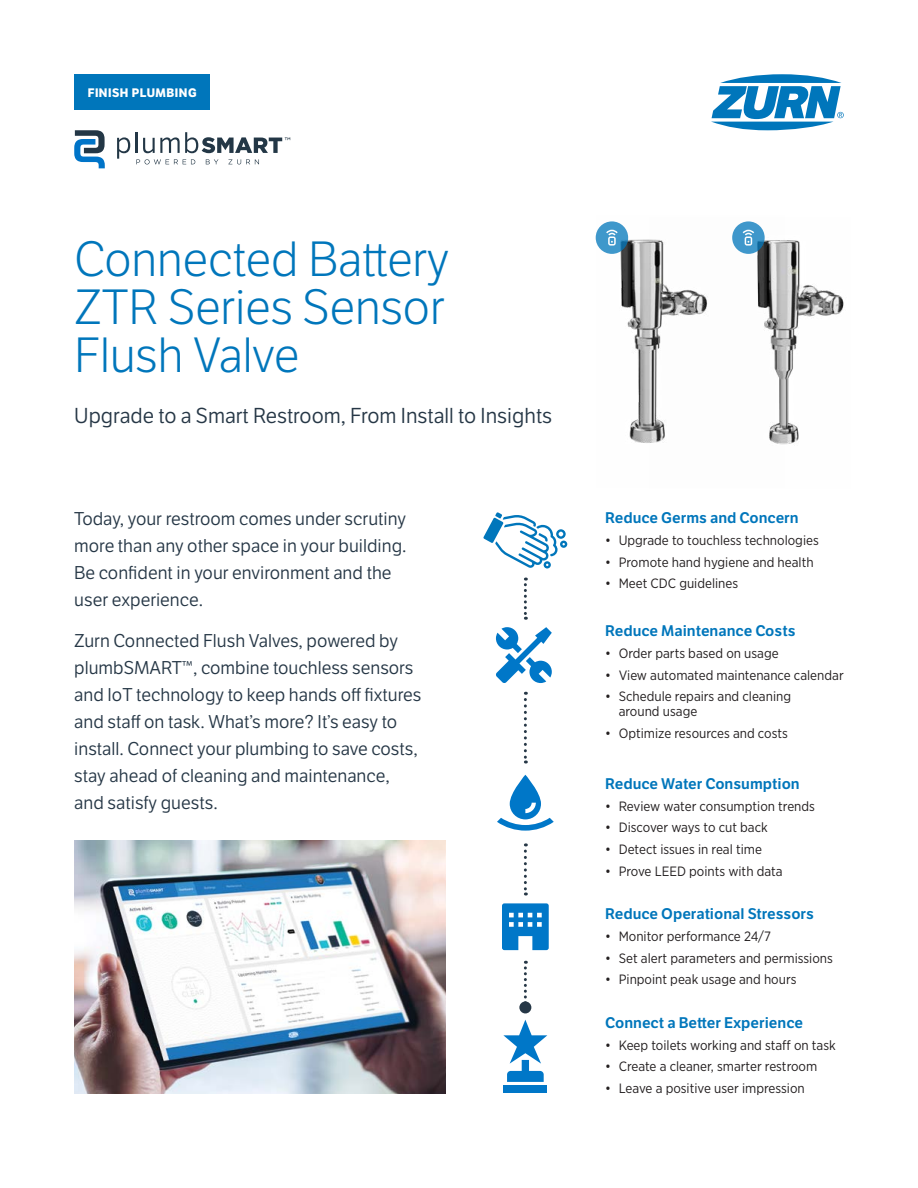
<style>
.page{position:relative;width:918px;height:1188px;background:#fff}
.page>*{position:absolute;margin:0;border:0;box-sizing:border-box;transform-origin:0 0}
.t1{font:48px/48px "LFT Etica Lt";color:#0076bb;text-align:justify}
.t2{font:21px "LFT Etica Bk";color:#263746}
.t3{font:18px/27px "LFT Etica Bk";color:#263746}
.t4{font:15px "LFT Etica SB";color:#0076bb}
.t5{font:13.5px/15px "Gotham Narrow";color:#231f20}
.t6{font:700 12px "LFT Etica";letter-spacing:.04em;color:#fff}
</style>
<div class="page">
<svg style="left:711px;top:74px;width:133px;height:56px"></svg>
<div style="left:74px;top:74px;width:136px;height:36px;background:#0076bb"></div>
<img style="left:620px;top:236px;width:30px;height:207px">
<img style="left:650px;top:239px;width:194px;height:206px">
<svg style="left:596px;top:221px;width:32px;height:33px"></svg>
<svg style="left:732px;top:221px;width:33px;height:33px"></svg>
<svg style="left:74px;top:130px;width:31px;height:38px"></svg>
<svg style="left:117px;top:137px;width:13px;height:22px"></svg>
<hr style="left:135px;top:132px;width:2px;height:21px;background:#233746">
<svg style="left:136px;top:159px;width:59px;height:5px"></svg>
<svg style="left:206px;top:159px;width:12px;height:5px"></svg>
<svg style="left:228px;top:159px;width:31px;height:5px"></svg>
<svg style="left:143px;top:132px;width:147px;height:21px"></svg>
<img style="left:74px;top:840px;width:372px;height:254px">
<svg style="left:483px;top:512px;width:84px;height:57px"></svg>
<svg style="left:496px;top:627px;width:56px;height:56px"></svg>
<svg style="left:497px;top:775px;width:57px;height:56px"></svg>
<svg style="left:502px;top:903px;width:47px;height:47px;background:#2e8fd2"></svg>
<div style="left:503px;top:1086px;width:44px;height:7px;background:#0077c8"></div>
<svg style="left:503px;top:1020px;width:44px;height:62px"></svg>
<svg style="left:524px;top:692px;width:3px;height:72px"></svg>
<svg style="left:524px;top:843px;width:3px;height:53px"></svg>
<svg style="left:524px;top:961px;width:3px;height:38px"></svg>
<div style="left:519px;top:1001px;width:12px;height:12px;background:#263746;border-radius:50%"></div>
<svg style="left:524px;top:578px;width:3px;height:42px"></svg>
<p class="t6" style="left:88px;top:85px;width:110px">FINISH PLUMBING</p>
<h1 class="t1" style="left:74px;top:237px;width:376px">Connected Battery ZTR Series Sensor Flush Valve</h1>
<h2 class="t2" style="left:74px;top:403px;width:480px">Upgrade to a Smart Restroom, From Install to Insights</h2>
<h3 class="t3" style="left:74px;top:506px;width:334px">Today, your restroom comes under scrutiny more than any other space in your building.<br>Be confident in your environment and the user experience.</h3>
<p class="t3" style="left:74px;top:627px;width:349px">Zurn Connected Flush Valves, powered by plumbSMART™, combine touchless sensors and IoT technology to keep hands off fixtures and staff on task. What’s more? It’s easy to install. Connect your plumbing to save costs, stay ahead of cleaning and maintenance, and satisfy guests.</p>
<p class="t4" style="left:605px;top:509px;width:195px">Reduce Germs and Concern</p>
<p class="t5" style="left:605px;top:532px;width:215px">• Upgrade to touchless technologies</p>
<p class="t5" style="left:605px;top:554px;width:210px">• Promote hand hygiene and health</p>
<p class="t5" style="left:605px;top:576px;width:135px">• Meet CDC guidelines</p>
<p class="t4" style="left:605px;top:622px;width:192px">Reduce Maintenance Costs</p>
<p class="t5" style="left:605px;top:645px;width:175px">• Order parts based on usage</p>
<p class="t5" style="left:605px;top:667px;width:240px">• View automated maintenance calendar</p>
<p class="t5" style="left:619px;top:689px;width:174px;text-indent:-14px">• Schedule repairs and cleaning around usage</p>
<p class="t5" style="left:605px;top:726px;width:184px">• Optimize resources and costs</p>
<p class="t4" style="left:605px;top:775px;width:196px">Reduce Water Consumption</p>
<p class="t5" style="left:605px;top:798px;width:211px">• Review water consumption trends</p>
<p class="t5" style="left:605px;top:820px;width:164px">• Discover ways to cut back</p>
<p class="t5" style="left:605px;top:842px;width:158px">• Detect issues in real time</p>
<p class="t5" style="left:605px;top:863px;width:179px">• Prove LEED points with data</p>
<p class="t4" style="left:605px;top:905px;width:210px">Reduce Operational Stressors</p>
<p class="t5" style="left:605px;top:928px;width:167px">• Monitor performance 24/7</p>
<p class="t5" style="left:605px;top:950px;width:229px">• Set alert parameters and permissions</p>
<p class="t5" style="left:605px;top:972px;width:193px">• Pinpoint peak usage and hours</p>
<p class="t4" style="left:605px;top:1013px;width:199px">Connect a Better Experience</p>
<p class="t5" style="left:605px;top:1037px;width:232px">• Keep toilets working and staff on task</p>
<p class="t5" style="left:605px;top:1059px;width:214px">• Create a cleaner, smarter restroom</p>
<p class="t5" style="left:605px;top:1081px;width:201px">• Leave a positive user impression</p>
</div>
